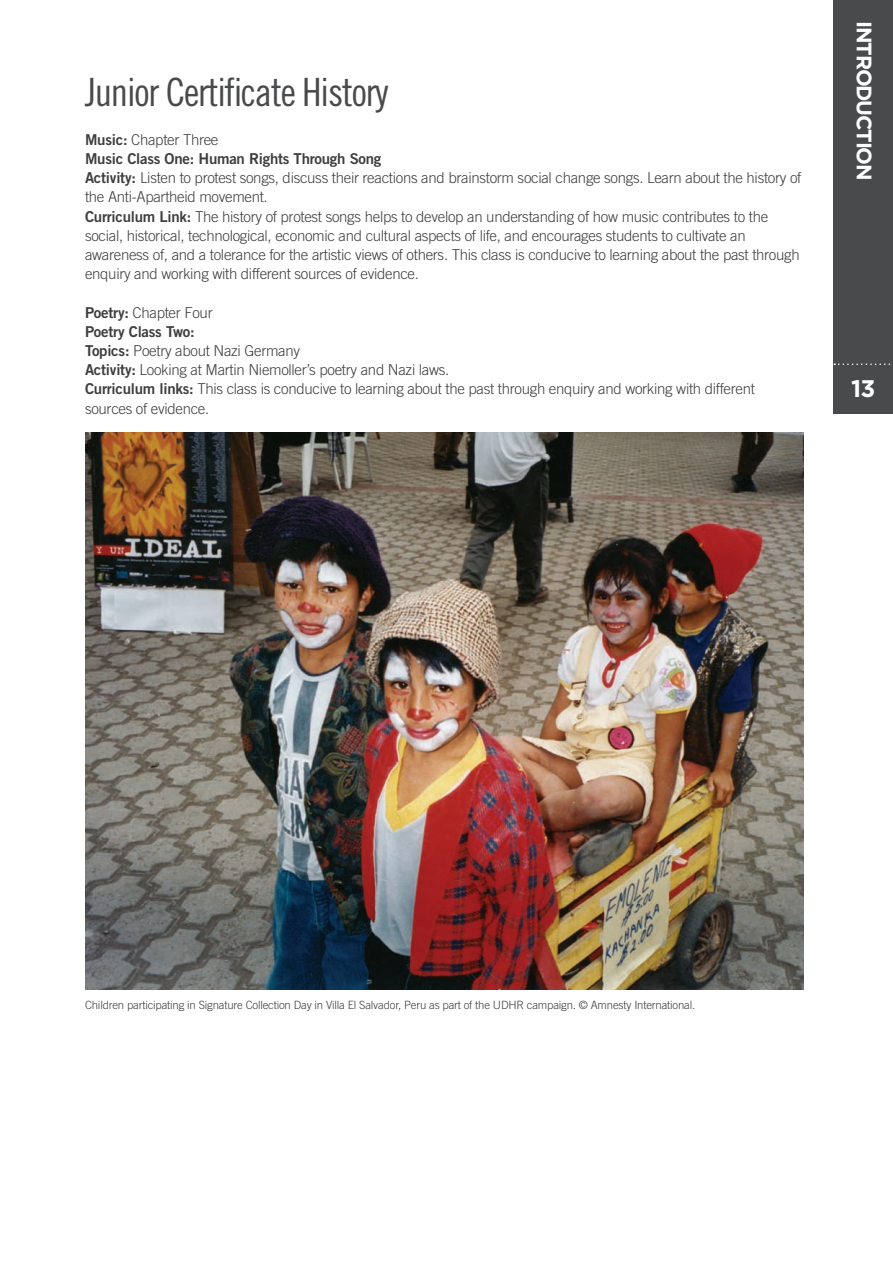
<style>
.page{position:relative;width:893px;height:1263px;background:#fff}
.page>*{position:absolute;margin:0;border:0;box-sizing:border-box;transform-origin:0 0}
.t1{font:39px "Trade Gothic Cond Eighteen";letter-spacing:-.03em;color:#494a4b}
.t2{font:700 24px "Gotham";color:#fff}
.t3{font:700 21px "Gotham";letter-spacing:-.06em;color:#fff}
.t4{font:300 15px/19.2px "Trade Gothic";letter-spacing:-.02em;color:#3e3e3f}
.t5{font:15px "Trade Gothic Bold Two";letter-spacing:-.015em;color:#3e3e3f}
.t6{font:300 11.4px "Trade Gothic";letter-spacing:-.015em;color:#3e3e3f}
.s1{font-family:"Trade Gothic Bold Two";font-weight:400}
</style>
<div class="page">
<div style="left:833px;top:0;width:60px;height:414px;background:#494a4b"></div>
<svg style="left:834px;top:363px;width:57px;height:2px"></svg>
<img style="left:85px;top:433px;width:719px;height:557px">
<h1 class="t1" style="left:85px;top:69px;width:305px">Junior Certificate History</h1>
<p class="t4" style="left:85px;top:130px;width:135px"><span class="s1">Music:</span> Chapter Three</p>
<p class="t5" style="left:85px;top:149px;width:298px">Music Class One: Human Rights Through Song</p>
<p class="t4" style="left:85px;top:168px;width:718px"><span class="s1">Activity:</span> Listen to protest songs, discuss their reactions and brainstorm social change songs. Learn about the history of the Anti-Apartheid movement.<br><span class="s1">Curriculum Link:</span> The history of protest songs helps to develop an understanding of how music contributes to the social, historical, technological, economic and cultural aspects of life, and encourages students to cultivate an awareness of, and a tolerance for the artistic views of others. This class is conducive to learning about the past through enquiry and working with different sources of evidence.</p>
<p class="t4" style="left:85px;top:303px;width:129px"><span class="s1">Poetry:</span> Chapter Four</p>
<p class="t5" style="left:85px;top:322px;width:111px">Poetry Class Two:</p>
<p class="t4" style="left:85px;top:341px;width:671px"><span class="s1">Topics:</span> Poetry about Nazi Germany<br><span class="s1">Activity:</span> Looking at Martin Niemoller’s poetry and Nazi laws.<br><span class="s1">Curriculum links:</span> This class is conducive to learning about the past through enquiry and working with different sources of evidence.</p>
<h3 class="t3" style="left:876px;top:21px;width:161px;rotate:90deg">INTRODUCTION</h3>
<h2 class="t2" style="left:851px;top:374px;width:26px">13</h2>
<p class="t6" style="left:85px;top:998px;width:612px">Children participating in Signature Collection Day in Villa El Salvador, Peru as part of the UDHR campaign. © Amnesty International.</p>
</div>
